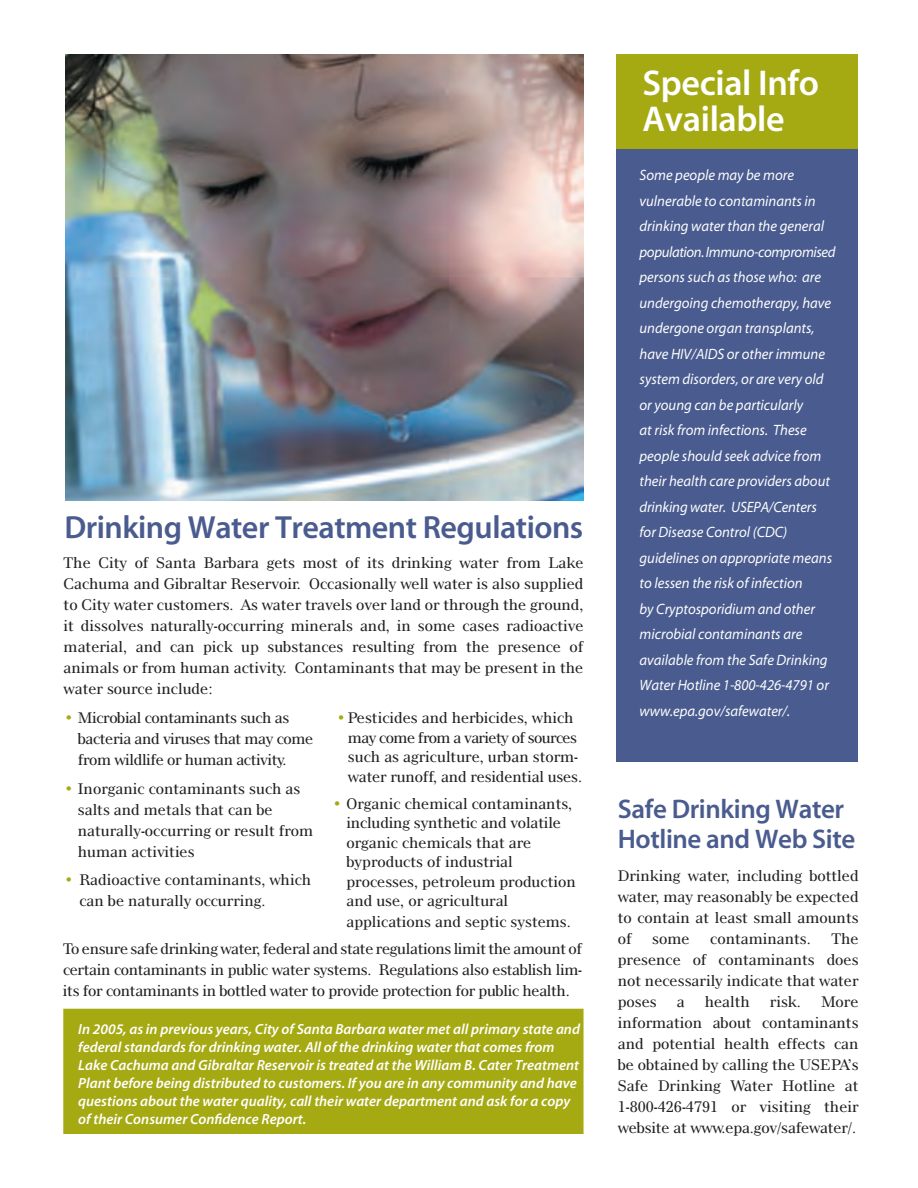
<style>
.page{position:relative;width:918px;height:1188px;background:#fff}
.page>*{position:absolute;margin:0;border:0;box-sizing:border-box;transform-origin:0 0}
.t1{font:36px/36px "Myriad MM 565 600";letter-spacing:-.01em;color:#fff}
.t2{font:32.1px "Myriad MM 565 600";letter-spacing:-.015em;color:#4a5c8f}
.t3{font:27px/30px "Myriad MM 565 600";letter-spacing:-.015em;color:#4a5c8f}
.t4{font:15px/21px "Modern 880 BT";color:#231f20;text-align:justify}
.t5{font:15px/25.5px "Myriad MM It 400 700";color:#fff;scale:.9 1}
.t6{font:15px/21px "Modern 880 BT";letter-spacing:-.025em;color:#231f20}
.t7{font:14.7px/18px "Myriad MM It 565 600";color:#fff}
.s1{color:#a5a912}
</style>
<div class="page">
<div style="left:64px;top:1009px;width:519px;height:124px;background:#a5a912"></div>
<div style="left:63px;top:1009px;width:521px;height:125px;border:2px solid #a5a912"></div>
<div style="left:617px;top:54px;width:241px;height:707px;background:#4a5c8f"></div>
<img style="left:66px;top:54px;width:518px;height:447px">
<div style="left:617px;top:54px;width:241px;height:94px;background:#a5a912"></div>
<p class="t2" style="left:64px;top:512px;width:520px">Drinking Water Treatment Regulations</p>
<p class="t4" style="left:64px;top:552px;width:521px">The City of Santa Barbara gets most of its drinking water from Lake Cachuma and Gibraltar Reservoir. Occasionally well water is also supplied to City water customers. As water travels over land or through the ground, it dissolves naturally-occurring minerals and, in some cases radioactive material, and can pick up substances resulting from the presence of animals or from human activity. Contaminants that may be present in the water source include:</p>
<p class="t6" style="left:78px;top:707px;width:237px;text-indent:-13px"><span class="s1">•</span> Microbial contaminants such as bacteria and viruses that may come from wildlife or human activity.</p>
<p class="t4" style="left:78px;top:778px;width:237px;text-align:left;text-indent:-13px"><span class="s1">•</span> Inorganic contaminants such as salts and metals that can be naturally-occurring or result from human activities</p>
<p class="t4" style="left:79px;top:869px;width:233px;text-indent:-15px"><span class="s1">•</span> Radioactive contaminants, which can be naturally occurring.</p>
<p class="t4" style="left:348px;top:708px;width:236px;line-height:19.5px;text-align:left;text-indent:-11px"><span class="s1">•</span> Pesticides and herbicides, which may come from a variety of sources such as agriculture, urban storm&shy;water runoff, and residential uses.</p>
<p class="t4" style="left:346px;top:794px;width:231px;line-height:19.5px;text-align:left;text-indent:-13px"><span class="s1">•</span> Organic chemical contaminants, including synthetic and volatile organic chemicals that are byproducts of industrial processes, petroleum production and use, or agricultural</p>
<p class="t4" style="left:346px;top:911px;width:226px">applications and septic systems.</p>
<p class="t4" style="left:63px;top:938px;width:521px">To ensure safe drinking water, federal and state regulations limit the amount of certain contaminants in public water systems. Regulations also establish lim&shy;its for contaminants in bottled water to provide protection for public health.</p>
<p class="t7" style="left:78px;top:1020px;width:503px">In 2005, as in previous years, City of Santa Barbara water met all primary state and federal standards for drinking water. All of the drinking water that comes from Lake Cachuma and Gibraltar Reservoir is treated at the William B. Cater Treatment Plant before being distributed to customers. If you are in any community and have questions about the water quality, call their water department and ask for a copy of their Consumer Confidence Report.</p>
<p class="t1" style="left:642px;top:67px;width:178px">Special Info<br>Available</p>
<p class="t5" style="left:640px;top:163px;width:219px">Some people may be more vulnerable to contaminants in drinking water than the general population. Immuno-compromised persons such as those who: are undergoing chemotherapy, have undergone organ transplants, have HIV/AIDS or other immune system disorders, or are very old or young can be particularly<br>at risk from infections. These people should seek advice from their health care providers about drinking water. USEPA/Centers for Disease Control (CDC) guidelines on appropriate means to lessen the risk of infection<br>by Cryptosporidium and other microbial contaminants are available from the Safe Drinking<br>Water Hotline 1-800-426-4791 or www.epa.gov/safewater/.</p>
<p class="t3" style="left:618px;top:795px;width:239px">Safe Drinking Water<br>Hotline and Web Site</p>
<p class="t4" style="left:618px;top:865px;width:242px">Drinking water, including bottled water, may reasonably be expected to contain at least small amounts of</p>
<p class="t4" style="left:618px;top:928px;width:242px;text-indent:214px">The presence of contaminants does not necessarily indicate that water poses</p>
<p class="t4" style="left:652px;top:928px;width:39px">some</p>
<p class="t4" style="left:710px;top:928px;width:102px">contaminants.</p>
<p class="t4" style="left:677px;top:991px;width:9px">a</p>
<p class="t4" style="left:705px;top:991px;width:47px">health</p>
<p class="t4" style="left:770px;top:991px;width:33px">risk.</p>
<p class="t4" style="left:618px;top:991px;width:242px;text-indent:203px">More information about contaminants and potential health effects can be obtained by calling the USEPA’s Safe Drinking Water Hotline at 1-800-426-4791 or visiting their website at www.epa.gov/safewater/.</p>
</div>
